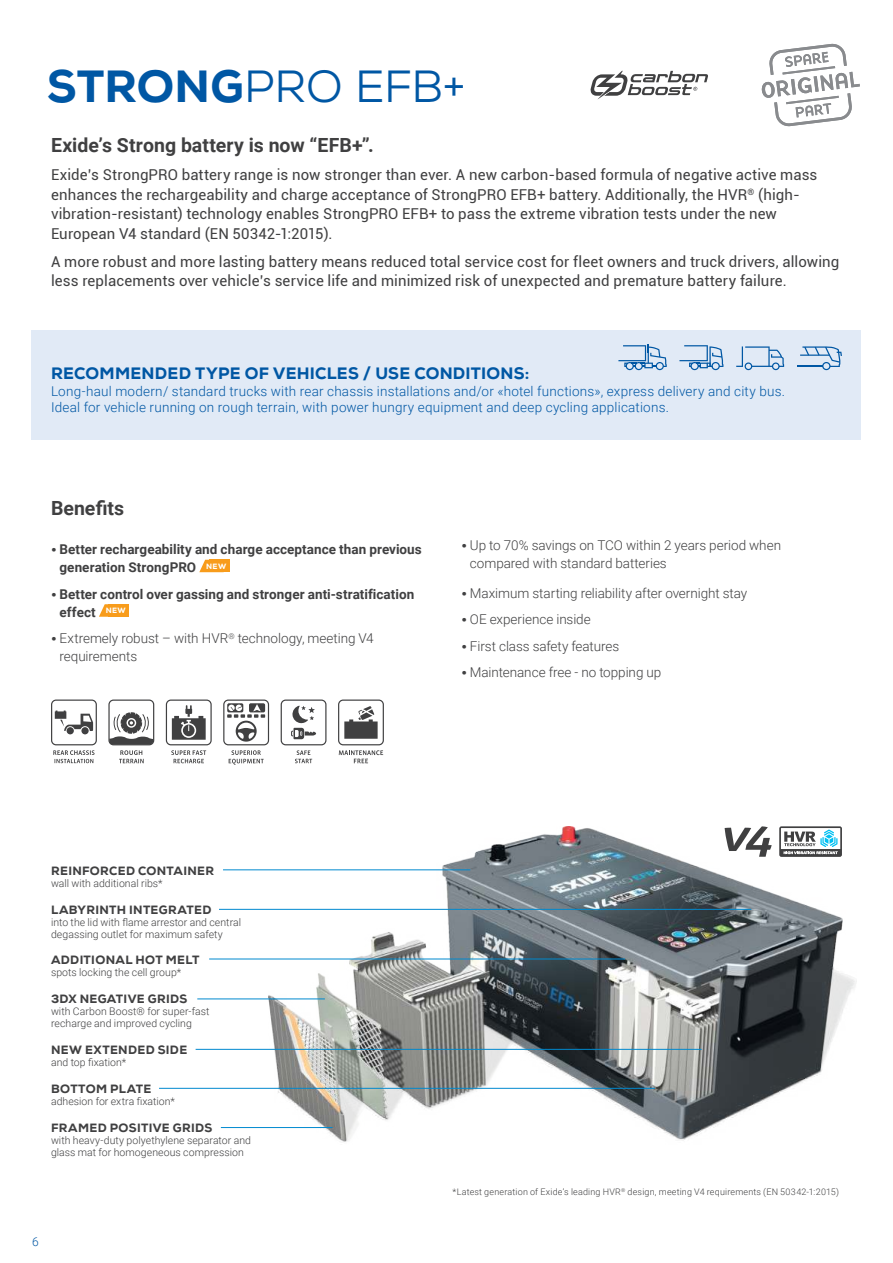
<style>
.page{position:relative;width:893px;height:1263px;background:#fff}
.page>*{position:absolute;margin:0;border:0;box-sizing:border-box;transform-origin:0 0}
.t1{font:45px "Nexa";letter-spacing:-.01em;color:#0057a4}
.t2{font:700 19.5px "Roboto";color:#404041}
.t3{font:800 16.5px "Nexa";letter-spacing:.015em;color:#0057a4}
.t4{font:15px/19.5px "Roboto";letter-spacing:.01em;color:#404041}
.t5{font:300 13.5px/18px "Roboto";letter-spacing:-.005em;color:#404041}
.t6{font:300 13.5px/16.5px "Roboto";letter-spacing:.015em;color:#0057a4}
.t7{font:700 13.5px/18px "Roboto";letter-spacing:.005em;color:#404041}
.t8{font:800 12px "Nexa";letter-spacing:.025em;color:#404041}
.t9{font:300 12px "Roboto";color:#0057a4}
.t10{font:300 10.5px/12px "Roboto";letter-spacing:.005em;color:#404041}
.t11{font:300 9px "Roboto";letter-spacing:.02em;color:#404041}
.s1{font-weight:800}
.s2{font-family:"Nexa";font-weight:800}
</style>
<div class="page">
<svg style="left:761px;top:43px;width:99px;height:84px"></svg>
<svg style="left:199px;top:560px;width:10px;height:12px"></svg>
<div style="left:209px;top:560px;width:20px;height:12px;background:#f89c1b"></div>
<svg style="left:99px;top:604px;width:9px;height:13px"></svg>
<div style="left:108px;top:604px;width:21px;height:13px;background:#f89c1b"></div>
<svg style="left:338px;top:699px;width:46px;height:64px"></svg>
<svg style="left:281px;top:699px;width:45px;height:64px"></svg>
<svg style="left:223px;top:699px;width:46px;height:66px"></svg>
<svg style="left:166px;top:699px;width:46px;height:64px"></svg>
<svg style="left:108px;top:699px;width:46px;height:64px"></svg>
<svg style="left:51px;top:699px;width:46px;height:64px"></svg>
<img style="left:269px;top:826px;width:587px;height:316px">
<hr style="left:197px;top:998px;width:128px;height:1px;background:#0089cf">
<hr style="left:223px;top:869px;width:247px;height:1px;background:#0089cf">
<hr style="left:209px;top:958px;width:416px;height:1px;background:#0089cf">
<hr style="left:219px;top:909px;width:532px;height:1px;background:#0089cf">
<hr style="left:196px;top:1049px;width:506px;height:1px;background:#0089cf">
<hr style="left:159px;top:1088px;width:496px;height:1px;background:#0089cf">
<hr style="left:221px;top:1127px;width:112px;height:1px;background:#0089cf">
<svg style="left:590px;top:71px;width:118px;height:28px"></svg>
<div style="left:32px;top:331px;width:829px;height:109px;background:#e1eaf6"></div>
<svg style="left:618px;top:344px;width:49px;height:26px"></svg>
<svg style="left:797px;top:346px;width:45px;height:24px"></svg>
<svg style="left:679px;top:345px;width:44px;height:25px"></svg>
<svg style="left:736px;top:346px;width:48px;height:24px"></svg>
<h1 class="t1" style="left:47px;top:61px;width:420px"><span class="s1">STRONG</span>PRO EFB+</h1>
<h2 class="t2" style="left:51px;top:137px;width:324px">Exide’s Strong battery is now “EFB+”.</h2>
<p class="t4" style="left:51px;top:166px;width:768px">Exide’s StrongPRO battery range is now stronger than ever. A new carbon-based formula of negative active mass enhances the rechargeability and charge acceptance of StrongPRO EFB+ battery. Additionally, the HVR<sup>®</sup> (high&shy;vibration-resistant) technology enables StrongPRO EFB+ to pass the extreme vibration tests under the new European V4 standard (EN 50342-1:2015).</p>
<p class="t4" style="left:51px;top:252px;width:790px">A more robust and more lasting battery means reduced total service cost for fleet owners and truck drivers, allowing less replacements over vehicle’s service life and minimized risk of unexpected and premature battery failure.</p>
<p class="t3" style="left:51px;top:366px;width:480px">RECOMMENDED TYPE OF VEHICLES / USE CONDITIONS:</p>
<p class="t6" style="left:51px;top:384px;width:735px">Long-haul modern/ standard trucks with rear chassis installations and/or «hotel functions», express delivery and city bus.<br>Ideal for vehicle running on rough terrain, with power hungry equipment and deep cycling applications.</p>
<h2 class="t2" style="left:51px;top:494px;width:75px">Benefits</h2>
<p class="t7" style="left:60px;top:541px;width:364px;text-indent:-9px"><span class="s2">•</span> Better rechargeability and charge acceptance than previous generation StrongPRO <sup>NEW</sup></p>
<p class="t7" style="left:60px;top:586px;width:356px;text-indent:-9px"><span class="s2">•</span> Better control over gassing and stronger anti-stratification effect <sup>NEW</sup></p>
<p class="t5" style="left:60px;top:630px;width:316px;text-indent:-8px"><span class="s2">•</span> Extremely robust – with HVR<sup>®</sup> technology, meeting V4 requirements</p>
<p class="t5" style="left:470px;top:537px;width:313px;text-indent:-9px"><span class="s2">•</span> Up to 70% savings on TCO within 2 years period when compared with standard batteries</p>
<p class="t5" style="left:461px;top:585px;width:287px"><span class="s2">•</span> Maximum starting reliability after overnight stay</p>
<p class="t5" style="left:461px;top:611px;width:131px"><span class="s2">•</span> OE experience inside</p>
<p class="t5" style="left:461px;top:638px;width:159px"><span class="s2">•</span> First class safety features</p>
<p class="t5" style="left:461px;top:664px;width:201px"><span class="s2">•</span> Maintenance free - no topping up</p>
<p class="t8" style="left:51px;top:865px;width:165px">REINFORCED CONTAINER</p>
<p class="t10" style="left:51px;top:878px;width:113px">wall with additional ribs*</p>
<p class="t8" style="left:51px;top:904px;width:162px">LABYRINTH INTEGRATED</p>
<p class="t10" style="left:51px;top:915px;width:192px">into the lid with flame arrestor and central degassing outlet for maximum safety</p>
<p class="t8" style="left:51px;top:955px;width:150px">ADDITIONAL HOT MELT</p>
<p class="t10" style="left:51px;top:967px;width:132px">spots locking the cell group*</p>
<p class="t8" style="left:51px;top:994px;width:138px">3DX NEGATIVE GRIDS</p>
<p class="t10" style="left:51px;top:1006px;width:160px">with Carbon Boost® for super-fast recharge and improved cycling</p>
<p class="t8" style="left:51px;top:1045px;width:138px">NEW EXTENDED SIDE</p>
<p class="t10" style="left:51px;top:1056px;width:77px">and top fixation*</p>
<p class="t8" style="left:51px;top:1084px;width:102px">BOTTOM PLATE</p>
<p class="t10" style="left:51px;top:1095px;width:126px">adhesion for extra fixation*</p>
<p class="t8" style="left:51px;top:1122px;width:163px">FRAMED POSITIVE GRIDS</p>
<p class="t10" style="left:51px;top:1135px;width:201px">with heavy-duty polyethylene separator and glass mat for homogeneous compression</p>
<p class="t9" style="left:32px;top:1237px;width:8px">6</p>
<p class="t11" style="left:453px;top:1188px;width:388px">*Latest generation of Exide’s leading HVR<sup>®</sup> design, meeting V4 requirements (EN 50342-1:2015)</p>
</div>
